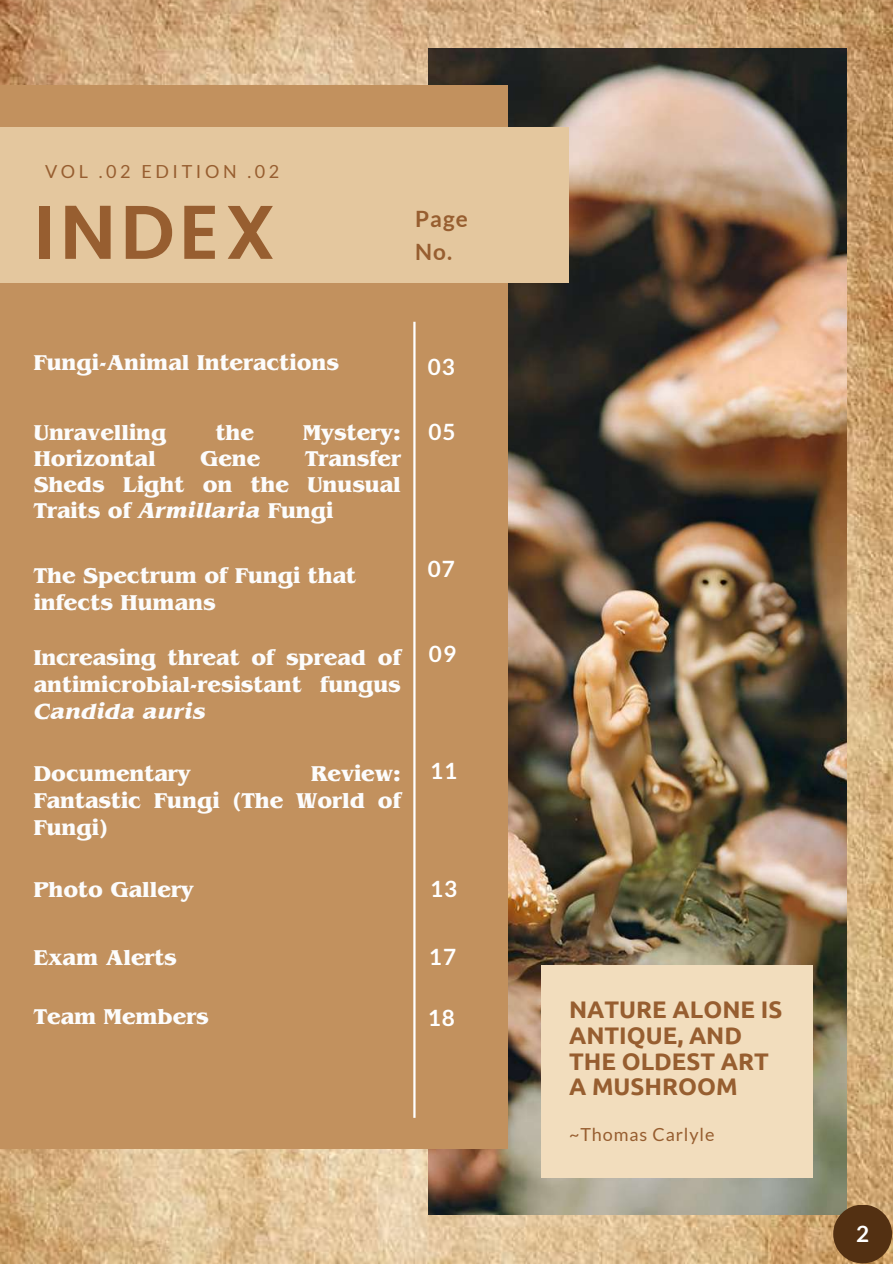
<style>
.page{position:relative;width:893px;height:1264px;background:#fff}
.page>*{position:absolute;margin:0;border:0;box-sizing:border-box;transform-origin:0 0}
.t1{font:600 75.75px "Poppins";letter-spacing:.05em;color:#975e30}
.t2{font:700 24px/25.8px "Ubuntu";color:#975e30}
.t3{font:700 22.5px/27px "Benguiat Pro ITC";color:#fcfcfc;text-align:justify}
.t4{font:700 22.5px "Lato";letter-spacing:.05em;color:#fff}
.t5{font:italic 700 22.5px "Benguiat Pro ITC";color:#fcfcfc}
.t6{font:700 22.5px/33.8px "Lato";letter-spacing:.05em;color:#975e30}
.t7{font:18px "Lato";letter-spacing:.2em;color:#975e30}
.t8{font:18px "Lato";letter-spacing:.05em;color:#975e30}
.s1{font-style:italic}
</style>
<div class="page">
<img style="left:0;top:0;width:892px;height:1263px">
<img style="left:429px;top:49px;width:417px;height:1165px">
<div style="left:0;top:85px;width:507px;height:1063px;background:#c2915e"></div>
<div style="left:0;top:128px;width:568px;height:155px;background:#e4c79e"></div>
<div style="left:541px;top:964px;width:271px;height:213px;background:#f2ddbd"></div>
<hr style="left:413px;top:322px;width:2px;height:795px;background:#fff">
<div style="left:833px;top:1204px;width:59px;height:59px;background:#533012;border-radius:50%"></div>
<p class="t7" style="left:45px;top:161px;width:236px">VOL .02 EDITION .02</p>
<h1 class="t1" style="left:34px;top:188px;width:244px">INDEX</h1>
<p class="t6" style="left:415px;top:201px;width:54px">Page<br>No.</p>
<p class="t3" style="left:34px;top:353px;width:307px">Fungi-Animal Interactions</p>
<p class="t4" style="left:428px;top:353px;width:29px">03</p>
<p class="t3" style="left:34px;top:422px;width:134px">Unravelling</p>
<p class="t3" style="left:216px;top:422px;width:40px">the</p>
<p class="t3" style="left:303px;top:422px;width:99px">Mystery:</p>
<p class="t3" style="left:34px;top:448px;width:123px">Horizontal</p>
<p class="t3" style="left:200px;top:448px;width:61px">Gene</p>
<p class="t3" style="left:34px;top:449px;width:368px;line-height:25.8px;text-indent:271px">Transfer Sheds Light on the Unusual Traits of <span class="s1">Armillaria</span> Fungi</p>
<p class="t4" style="left:428px;top:418px;width:29px">05</p>
<p class="t3" style="left:34px;top:565px;width:324px">The Spectrum of Fungi that infects Humans</p>
<p class="t3" style="left:34px;top:647px;width:368px">Increasing threat of spread of antimicrobial-resistant fungus</p>
<p class="t5" style="left:34px;top:703px;width:173px">Candida auris</p>
<p class="t4" style="left:428px;top:555px;width:29px">07</p>
<p class="t4" style="left:429px;top:640px;width:29px">09</p>
<p class="t3" style="left:34px;top:763px;width:368px;text-indent:277px">Review:<br>Fantastic Fungi (The World of Fungi)</p>
<p class="t3" style="left:34px;top:763px;width:159px">Documentary</p>
<p class="t4" style="left:430px;top:757px;width:29px">11</p>
<p class="t3" style="left:34px;top:879px;width:162px">Photo Gallery</p>
<p class="t4" style="left:430px;top:874px;width:29px">13</p>
<p class="t3" style="left:34px;top:947px;width:145px">Exam Alerts</p>
<p class="t4" style="left:429px;top:942px;width:29px">17</p>
<p class="t3" style="left:34px;top:1006px;width:177px">Team Members</p>
<p class="t4" style="left:428px;top:1004px;width:29px">18</p>
<p class="t2" style="left:569px;top:995px;width:215px">NATURE ALONE IS<br>ANTIQUE, AND<br>THE OLDEST ART<br>A MUSHROOM</p>
<p class="t8" style="left:569px;top:1123px;width:147px">~Thomas Carlyle</p>
<p class="t4" style="left:856px;top:1219px;width:15px">2</p>
</div>
